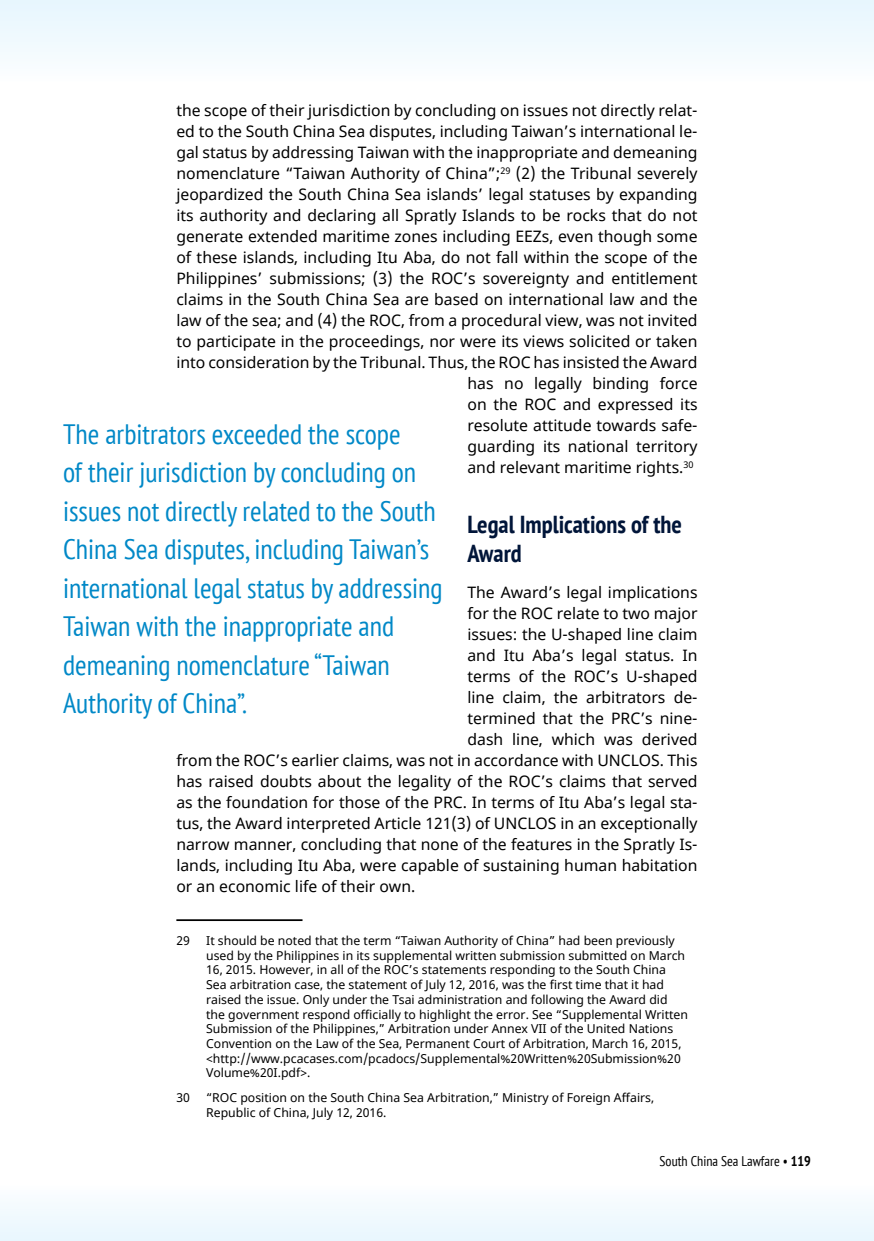
<style>
.page{position:relative;width:874px;height:1241px;background:#fff}
.page>*{position:absolute;margin:0;border:0;box-sizing:border-box;transform-origin:0 0}
.Quote_Left{font:condensed 28px/38.5px "PT Sans";color:#0088c7}
.Text_Heading_1{font:700 condensed 24.5px/29.4px "PT Sans";color:#001539}
.Text_Body__P1{font:15.75px/21px "Noto Sans";color:#000;text-align:right}
.t1{font:condensed 14px "PT Sans";color:#000}
.Footnote{font:12.25px/14.7px "Noto Sans";color:#000}
.s1{font-weight:700}
</style>
<div class="page">
<div style="left:0;top:0;width:873px;height:82px;background:#f0f9fe"></div>
<div style="left:0;top:1184px;width:873px;height:56px;background:#f2fafe"></div>
<hr style="left:176px;top:919px;width:126px;height:1px;background:#000">
<p class="Text_Body__P1" style="left:176px;top:100px;width:522px">the scope of their jurisdiction by concluding on issues not directly relat&shy;ed to the South China Sea disputes, including Taiwan’s international le&shy;gal status by addressing Taiwan with the inappropriate and demeaning nomenclature “Taiwan Authority of China”;<sup>29</sup> (2) the Tribunal severely jeopardized the South China Sea islands’ legal statuses by expanding its authority and declaring all Spratly Islands to be rocks that do not generate extended maritime zones including EEZs, even though some of these islands, including Itu Aba, do not fall within the scope of the Philippines’ submissions; (3) the ROC’s sovereignty and entitlement claims in the South China Sea are based on international law and the law of the sea; and (4) the ROC, from a procedural view, was not invited to participate in the proceedings, nor were its views solicited or taken into consideration by the Tribunal. Thus, the ROC has insisted the Award has no legally binding force<br>on the ROC and expressed its<br>resolute attitude towards safe-<br>guarding its national territory<br>and relevant maritime rights.<sup>30</sup></p>
<p class="Text_Heading_1" style="left:467px;top:508px;width:216px">Legal Implications of the<br>Award</p>
<p class="Text_Body__P1" style="left:467px;top:582px;width:231px">The Award’s legal implications</p>
<p class="Text_Body__P1" style="left:467px;top:603px;width:231px">for the ROC relate to two major</p>
<p class="Text_Body__P1" style="left:467px;top:624px;width:231px">issues: the U-shaped line claim</p>
<p class="Text_Body__P1" style="left:467px;top:645px;width:231px">and Itu Aba’s legal status. In</p>
<p class="Text_Body__P1" style="left:467px;top:666px;width:231px">terms of the ROC’s U-shaped</p>
<p class="Text_Body__P1" style="left:467px;top:687px;width:231px">line claim, the arbitrators de-</p>
<p class="Text_Body__P1" style="left:467px;top:708px;width:231px">termined that the PRC’s nine-</p>
<p class="Text_Body__P1" style="left:467px;top:729px;width:231px">dash line, which was derived</p>
<p class="Text_Body__P1" style="left:176px;top:750px;width:522px">from the ROC’s earlier claims, was not in accordance with UNCLOS. This</p>
<p class="Text_Body__P1" style="left:176px;top:771px;width:522px">has raised doubts about the legality of the ROC’s claims that served</p>
<p class="Text_Body__P1" style="left:176px;top:792px;width:522px">as the foundation for those of the PRC. In terms of Itu Aba’s legal sta-</p>
<p class="Text_Body__P1" style="left:176px;top:813px;width:522px">tus, the Award interpreted Article 121(3) of UNCLOS in an exceptionally</p>
<p class="Text_Body__P1" style="left:176px;top:834px;width:522px">narrow manner, concluding that none of the features in the Spratly Is-</p>
<p class="Text_Body__P1" style="left:176px;top:855px;width:522px">lands, including Itu Aba, were capable of sustaining human habitation</p>
<p class="Text_Body__P1" style="left:176px;top:876px;width:240px">or an economic life of their own.</p>
<p class="Quote_Left" style="left:63px;top:414px;width:381px">The arbitrators exceeded the scope<br>of their jurisdiction by concluding on issues not directly related to the South China Sea disputes, including Taiwan’s international legal status by addressing Taiwan with the inappropriate and demeaning nomenclature “Taiwan Authority of China”.</p>
<p class="Footnote" style="left:176px;top:933px;width:15px">29</p>
<p class="Footnote" style="left:206px;top:933px;width:483px">It should be noted that the term “Taiwan Authority of China” had been previously used by the Philippines in its supplemental written submission submitted on March 16, 2015. However, in all of the ROC’s statements responding to the South China Sea arbitration case, the statement of July 12, 2016, was the first time that it had raised the issue. Only under the Tsai administration and following the Award did the government respond officially to highlight the error. See “Supplemental Written Submission of the Philippines,” Arbitration under Annex VII of the United Nations Convention on the Law of the Sea, Permanent Court of Arbitration, March 16, 2015, &lt;http://www.pcacases.com/pcadocs/Supplemental%20Written%20Submission%20<br>Volume%20I.pdf&gt;.</p>
<p class="Footnote" style="left:176px;top:1090px;width:15px">30</p>
<p class="Footnote" style="left:206px;top:1090px;width:449px">“ROC position on the South China Sea Arbitration,” Ministry of Foreign Affairs,<br>Republic of China, July 12, 2016.</p>
<p class="t1" style="left:659px;top:1151px;width:153px">South China Sea Lawfare • <span class="s1">119</span></p>
</div>
